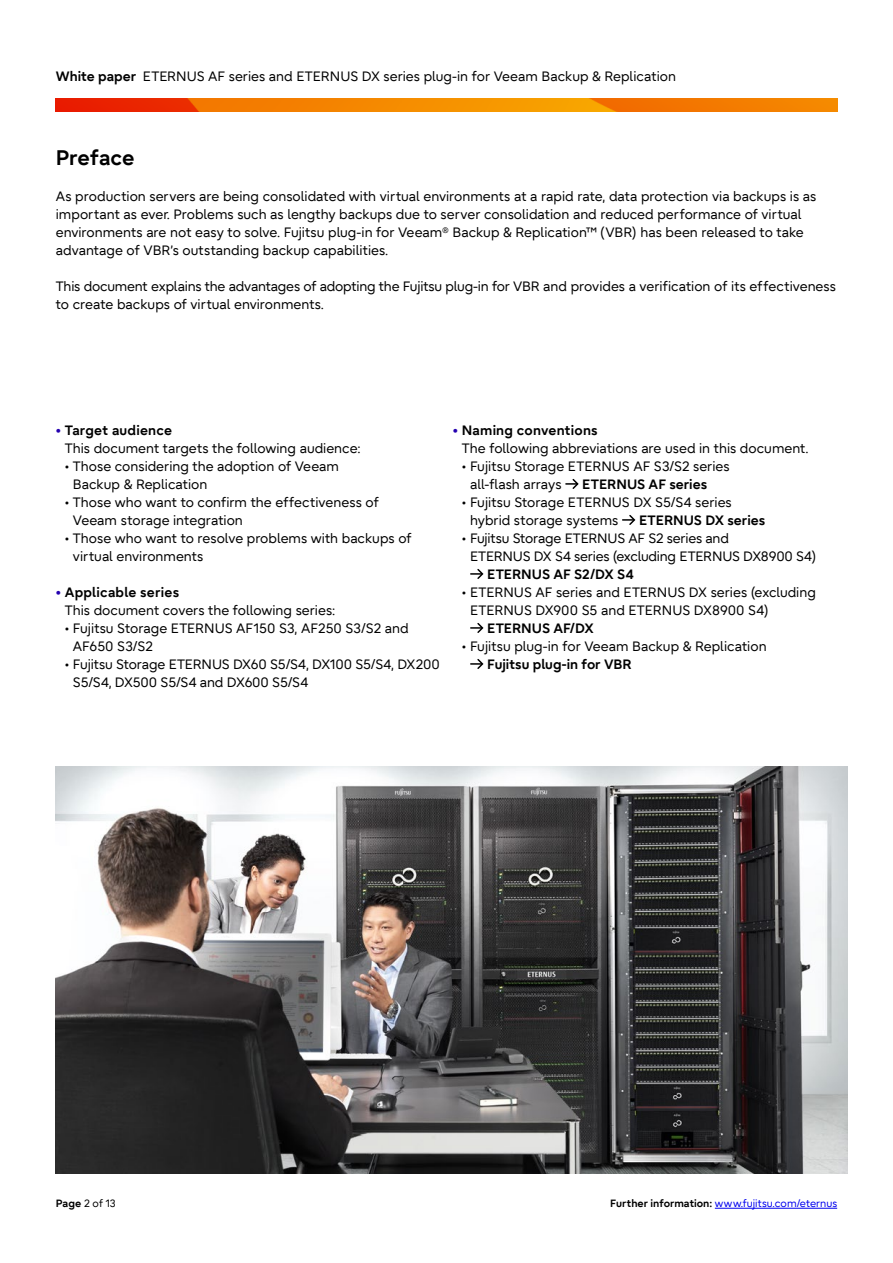
<style>
.page{position:relative;width:893px;height:1263px;background:#fff}
.page>*{position:absolute;margin:0;border:0;box-sizing:border-box;transform-origin:0 0}
.t1{font:700 21px "Fujitsu Infinity Pro";color:#000}
.t2{font:13.5px/18px "Fujitsu Infinity Pro";color:#000}
.t3{font:700 13.5px "Fujitsu Infinity Pro";color:#000}
.t4{font:10.5px "Fujitsu Infinity Pro";color:#00e}
.t5{font:10.5px "Fujitsu Infinity Pro";color:#000}
.s1{font-weight:700}
.s2{font-weight:700;color:#2400b0}
.s3{font-weight:700;color:#000}
</style>
<div class="page">
<hr style="left:715px;top:1208px;width:122px;height:1px;background:#00e">
<img style="left:56px;top:99px;width:781px;height:13px">
<svg style="left:566px;top:478px;width:13px;height:11px"></svg>
<svg style="left:623px;top:515px;width:13px;height:10px"></svg>
<svg style="left:471px;top:569px;width:13px;height:10px"></svg>
<svg style="left:471px;top:623px;width:13px;height:10px"></svg>
<svg style="left:471px;top:659px;width:13px;height:10px"></svg>
<img style="left:56px;top:767px;width:792px;height:406px">
<p class="t2" style="left:56px;top:68px;width:622px"><span class="s1">White paper</span> ETERNUS AF series and ETERNUS DX series plug-in for Veeam Backup &amp; Replication</p>
<h1 class="t1" style="left:56px;top:144px;width:80px">Preface</h1>
<p class="t2" style="left:56px;top:187px;width:762px">As production servers are being consolidated with virtual environments at a rapid rate, data protection via backups is as important as ever. Problems such as lengthy backups due to server consolidation and reduced performance of virtual environments are not easy to solve. Fujitsu plug-in for Veeam<sup>®</sup> Backup &amp; Replication™ (VBR) has been released to take advantage of VBR’s outstanding backup capabilities.</p>
<p class="t2" style="left:56px;top:277px;width:782px">This document explains the advantages of adopting the Fujitsu plug-in for VBR and provides a verification of its effectiveness to create backups of virtual environments.</p>
<p class="t2" style="left:65px;top:421px;width:297px;text-indent:-9px"><span class="s2">•</span> <span class="s1">Target audience<br></span>This document targets the following audience:</p>
<p class="t2" style="left:73px;top:457px;width:268px;text-indent:-8px">• Those considering the adoption of Veeam<br>Backup &amp; Replication</p>
<p class="t2" style="left:73px;top:493px;width:307px;text-indent:-8px">• Those who want to confirm the effectiveness of<br>Veeam storage integration</p>
<p class="t2" style="left:73px;top:529px;width:340px;text-indent:-8px">• Those who want to resolve problems with backups of virtual environments</p>
<p class="t2" style="left:65px;top:583px;width:272px;text-indent:-9px"><span class="s2">•</span> <span class="s1">Applicable series<br></span>This document covers the following series:</p>
<p class="t2" style="left:73px;top:619px;width:337px;text-indent:-8px">• Fujitsu Storage ETERNUS AF150 S3, AF250 S3/S2 and<br>AF650 S3/S2</p>
<p class="t2" style="left:73px;top:655px;width:368px;text-indent:-8px">• Fujitsu Storage ETERNUS DX60 S5/S4, DX100 S5/S4, DX200<br>S5/S4, DX500 S5/S4 and DX600 S5/S4</p>
<p class="t2" style="left:462px;top:421px;width:348px;text-indent:-9px"><span class="s2">•</span> <span class="s1">Naming conventions<br></span>The following abbreviations are used in this document.</p>
<p class="t2" style="left:470px;top:457px;width:261px;text-indent:-8px">• Fujitsu Storage ETERNUS AF S3/S2 series all-flash arrays</p>
<p class="t3" style="left:582px;top:475px;width:126px">ETERNUS AF series</p>
<p class="t2" style="left:470px;top:493px;width:263px;text-indent:-8px">• Fujitsu Storage ETERNUS DX S5/S4 series hybrid storage systems</p>
<p class="t3" style="left:639px;top:511px;width:128px">ETERNUS DX series</p>
<p class="t2" style="left:470px;top:529px;width:348px;text-indent:-8px">• Fujitsu Storage ETERNUS AF S2 series and<br>ETERNUS DX S4 series (excluding ETERNUS DX8900 S4)</p>
<p class="t3" style="left:487px;top:565px;width:148px">ETERNUS AF S2/DX S4</p>
<p class="t2" style="left:470px;top:583px;width:347px;text-indent:-8px">• ETERNUS AF series and ETERNUS DX series (excluding<br>ETERNUS DX900 S5 and ETERNUS DX8900 S4)</p>
<p class="t3" style="left:487px;top:619px;width:108px">ETERNUS AF/DX</p>
<p class="t2" style="left:462px;top:637px;width:306px">• Fujitsu plug-in for Veeam Backup &amp; Replication</p>
<p class="t3" style="left:487px;top:655px;width:146px">Fujitsu plug-in for VBR</p>
<p class="t5" style="left:56px;top:1197px;width:62px"><span class="s1">Page</span> 2 of 13</p>
<p class="t4" style="left:610px;top:1197px;width:228px"><span class="s3">Further information:</span> www.fujitsu.com/eternus</p>
</div>
